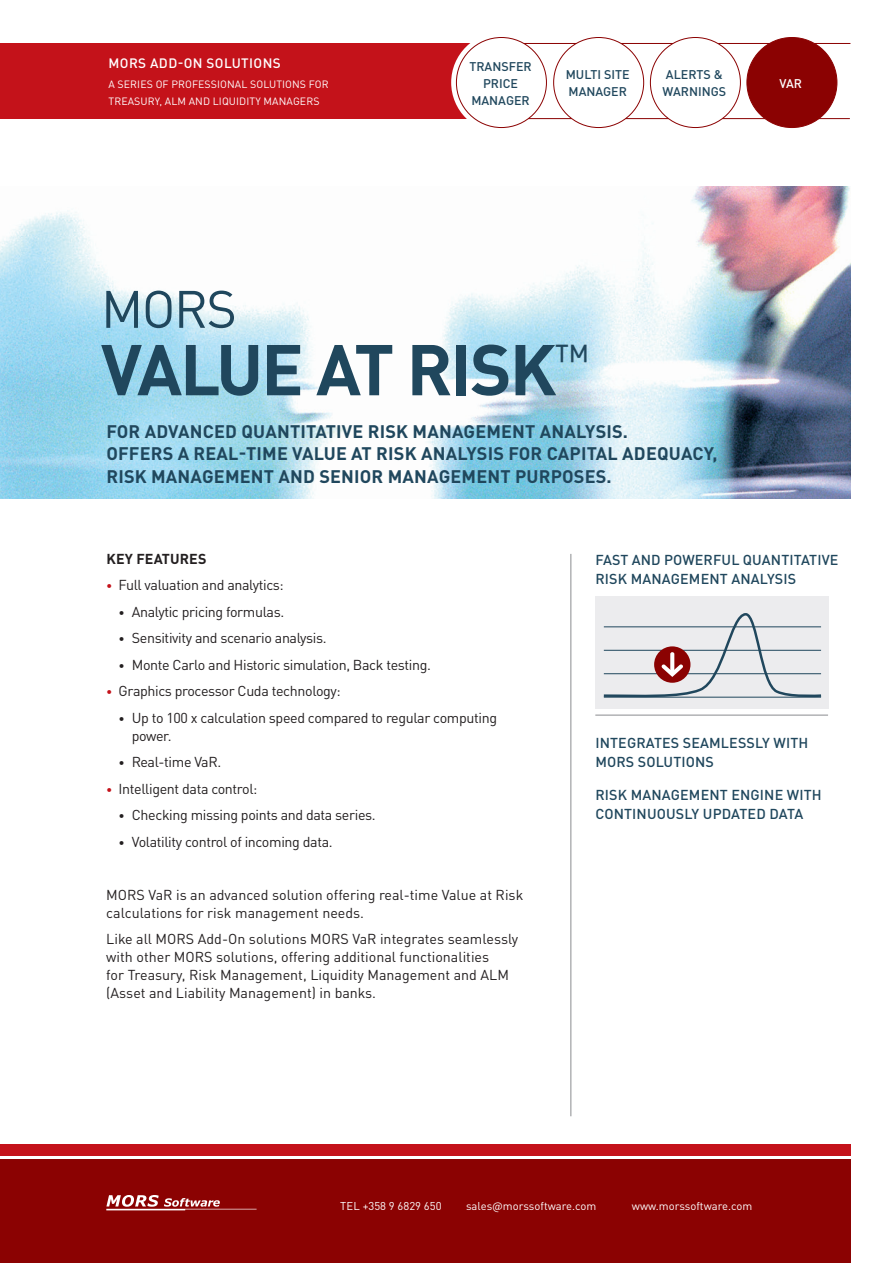
<style>
.page{position:relative;width:893px;height:1263px;background:#fff}
.page>*{position:absolute;margin:0;border:0;box-sizing:border-box;transform-origin:0 0}
.t1{font:700 70.65px "DINOT";letter-spacing:-.03em;color:#20475d}
.t2{font:51.9px "DINOT";color:#20475d}
.t3{font:700 18px/22.5px "DINOT";letter-spacing:.01em;color:#20475d}
.t4{font:14.25px/18px "DINOT";letter-spacing:-.025em;color:#231f20}
.t5{font:14.25px/18px "DINOT";color:#231f20}
.t6{font:500 14.25px/19.5px "DINOT";letter-spacing:.01em;color:#20475d}
.t7{font:700 14.25px "DINOT";letter-spacing:.01em;color:#231f20}
.t8{font:500 13.5px "DINOT";letter-spacing:.03em;color:#fff}
.t9{font:500 12.45px/17.1px "DINOT";color:#20475d}
.t10{font:500 12.45px "DINOT";color:#fff}
.t11{font:11.25px "DINOT";color:#fff}
.t12{font:10.5px/16.5px "DINOT";letter-spacing:.01em;color:#fff}
.s1{font-size:12px;color:#c4121a}
.s2{font-size:12px}
</style>
<div class="page">
<img style="left:0;top:186px;width:850px;height:312px">
<div style="left:0;top:1160px;width:850px;height:103px;background:#8b0202"></div>
<div style="left:0;top:1144px;width:850px;height:11px;background:#c4121a"></div>
<svg style="left:106px;top:1195px;width:151px;height:15px"></svg>
<hr style="left:570px;top:554px;width:1px;height:562px;background:#8a8c8f">
<div style="left:0;top:43px;width:513px;height:76px;background:#c4121a"></div>
<hr style="left:718px;top:43px;width:51px;height:1px;background:#8b0202">
<hr style="left:814px;top:43px;width:36px;height:1px;background:#8b0202">
<hr style="left:817px;top:118px;width:33px;height:1px;background:#8b0202">
<hr style="left:722px;top:118px;width:43px;height:1px;background:#8b0202">
<div style="left:747px;top:38px;width:90px;height:90px;background:#8b0202;border-radius:50%"></div>
<div style="left:548px;top:32px;width:101px;height:101px;border:10px solid #fff;border-radius:50%"></div>
<div style="left:554px;top:38px;width:90px;height:90px;background:#fff;border-radius:50%"></div>
<div style="left:451px;top:32px;width:101px;height:101px;border:10px solid #fff;border-radius:50%"></div>
<div style="left:456px;top:38px;width:90px;height:90px;background:#fff;border-radius:50%"></div>
<hr style="left:524px;top:43px;width:52px;height:1px;background:#8b0202">
<hr style="left:528px;top:118px;width:44px;height:1px;background:#8b0202">
<hr style="left:626px;top:118px;width:42px;height:1px;background:#8b0202">
<hr style="left:621px;top:43px;width:52px;height:1px;background:#8b0202">
<div style="left:595px;top:596px;width:234px;height:113px;background:#ececee"></div>
<hr style="left:595px;top:715px;width:233px;height:1px;background:#8a8c8f">
<svg style="left:603px;top:613px;width:219px;height:85px"></svg>
<p class="t8" style="left:108px;top:54px;width:174px">MORS ADD-ON SOLUTIONS</p>
<p class="t12" style="left:108px;top:76px;width:222px">A SERIES OF PROFESSIONAL SOLUTIONS FOR<br>TREASURY, ALM AND LIQUIDITY MANAGERS</p>
<p class="t9" style="left:469px;top:57px;width:64px;text-align:center">TRANSFER<br>PRICE<br>MANAGER</p>
<p class="t9" style="left:662px;top:66px;width:65px">ALERTS &amp;<br>WARNINGS</p>
<p class="t10" style="left:780px;top:75px;width:24px">VAR</p>
<p class="t9" style="left:566px;top:66px;width:65px">MULTI SITE<br>MANAGER</p>
<h2 class="t2" style="left:101px;top:277px;width:137px">MORS</h2>
<h1 class="t1" style="left:101px;top:324px;width:490px">VALUE AT RISK<sup>™</sup></h1>
<p class="t3" style="left:106px;top:420px;width:613px">FOR ADVANCED QUANTITATIVE RISK MANAGEMENT ANALYSIS.<br>OFFERS A REAL-TIME VALUE AT RISK ANALYSIS FOR CAPITAL ADEQUACY,<br>RISK MANAGEMENT AND SENIOR MANAGEMENT PURPOSES.</p>
<p class="t7" style="left:106px;top:549px;width:102px">KEY FEATURES</p>
<p class="t4" style="left:106px;top:576px;width:179px"><span class="s1">•</span> Full valuation and analytics:</p>
<p class="t4" style="left:119px;top:602px;width:167px"><span class="s2">•</span> Analytic pricing formulas.</p>
<p class="t4" style="left:119px;top:629px;width:209px"><span class="s2">•</span> Sensitivity and scenario analysis.</p>
<p class="t4" style="left:119px;top:655px;width:314px"><span class="s2">•</span> Monte Carlo and Historic simulation, Back testing.</p>
<p class="t4" style="left:106px;top:682px;width:236px"><span class="s1">•</span> Graphics processor Cuda technology:</p>
<p class="t4" style="left:132px;top:708px;width:367px;text-indent:-13px"><span class="s2">•</span> Up to 100 x calculation speed compared to regular computing power.</p>
<p class="t4" style="left:119px;top:753px;width:104px"><span class="s2">•</span> Real-time VaR.</p>
<p class="t4" style="left:106px;top:779px;width:153px"><span class="s1">•</span> Intelligent data control:</p>
<p class="t4" style="left:119px;top:806px;width:259px"><span class="s2">•</span> Checking missing points and data series.</p>
<p class="t4" style="left:119px;top:832px;width:216px"><span class="s2">•</span> Volatility control of incoming data.</p>
<p class="t5" style="left:106px;top:885px;width:418px">MORS VaR is an advanced solution offering real-time Value at Risk calculations for risk management needs.</p>
<p class="t5" style="left:106px;top:930px;width:413px">Like all MORS Add-On solutions MORS VaR integrates seamlessly with other MORS solutions, offering additional functionalities<br>for Treasury, Risk Management, Liquidity Management and ALM (Asset and Liability Management) in banks.</p>
<p class="t6" style="left:595px;top:549px;width:245px">FAST AND POWERFUL QUANTITATIVE<br>RISK MANAGEMENT ANALYSIS</p>
<p class="t6" style="left:595px;top:733px;width:215px">INTEGRATES SEAMLESSLY WITH<br>MORS SOLUTIONS</p>
<p class="t6" style="left:595px;top:784px;width:228px">RISK MANAGEMENT ENGINE WITH<br>CONTINUOUSLY UPDATED DATA</p>
<p class="t11" style="left:340px;top:1199px;width:103px">TEL +358 9 6829 650</p>
<p class="t11" style="left:466px;top:1199px;width:132px">sales@morssoftware.com</p>
<p class="t11" style="left:632px;top:1199px;width:122px">www.morssoftware.com</p>
</div>
